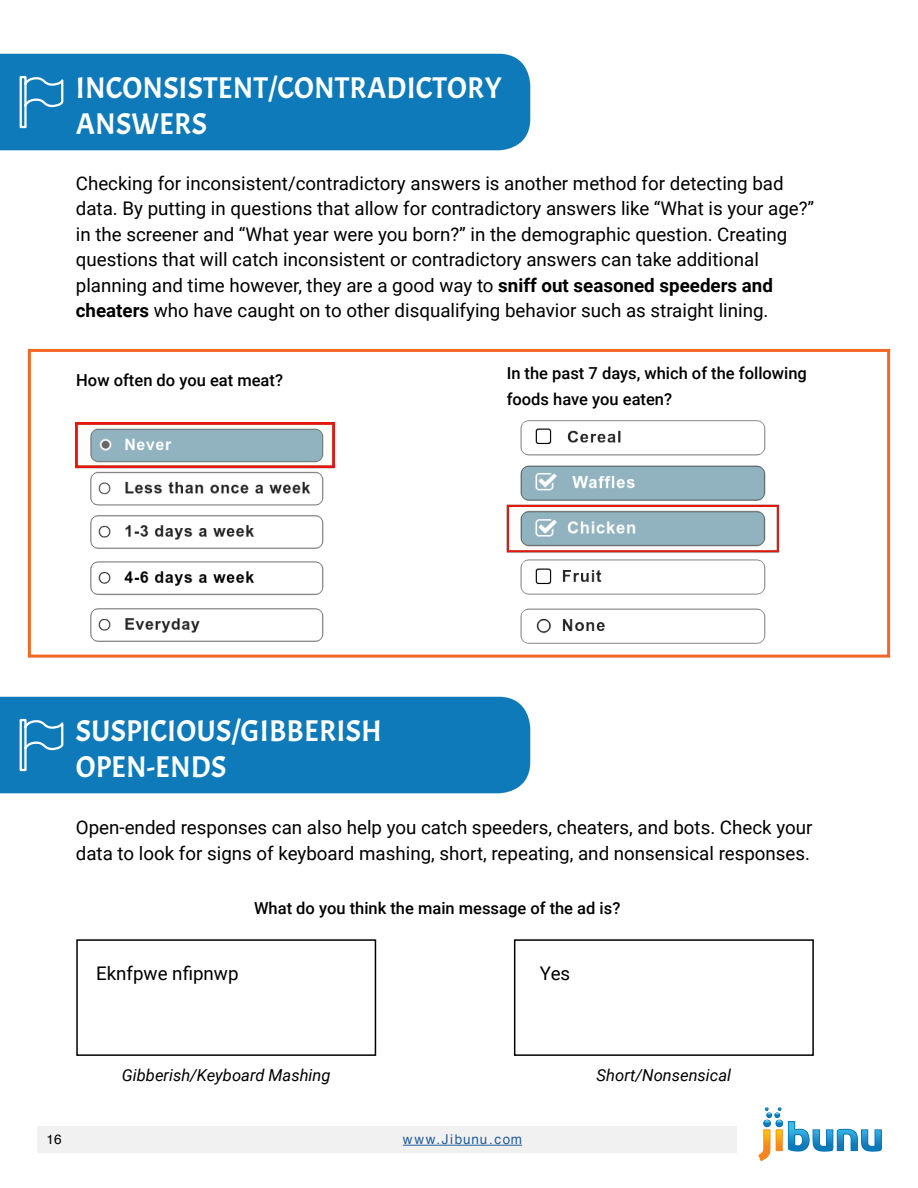
<style>
.page{position:relative;width:918px;height:1188px;background:#fff}
.page>*{position:absolute;margin:0;border:0;box-sizing:border-box;transform-origin:0 0}
.t1{font:30px/36px "Acme";letter-spacing:.005em;color:#fff}
.t2{font:18.75px/25.5px "Roboto";color:#000}
.t3{font:500 16.5px/25.5px "Roboto";color:#000}
.t4{font:italic 16.5px "Roboto";color:#000}
.t5{font:13.5px "Helvetica";letter-spacing:.12em;color:#215e9e}
.t6{font:13.5px "Helvetica";color:#000}
.s1{font-weight:700}
</style>
<div class="page">
<div style="left:37px;top:1126px;width:700px;height:26px;background:#efefef"></div>
<img style="left:759px;top:1107px;width:122px;height:54px">
<hr style="left:403px;top:1145px;width:119px;height:1px;background:#215e9e">
<div style="left:0;top:54px;width:530px;height:96px;background:#0e7ab9"></div>
<div style="left:0;top:697px;width:530px;height:96px;background:#0e7ab9"></div>
<div style="left:76px;top:939px;width:300px;height:117px;border:2px solid #000"></div>
<div style="left:514px;top:939px;width:300px;height:117px;border:2px solid #000"></div>
<img style="left:76px;top:423px;width:259px;height:219px">
<img style="left:507px;top:421px;width:272px;height:223px">
<div style="left:28px;top:349px;width:862px;height:309px;border:3px solid #f26724"></div>
<svg style="left:18px;top:72px;width:47px;height:57px;background:#3891c5"></svg>
<svg style="left:18px;top:715px;width:47px;height:57px;background:#3891c5"></svg>
<p class="t1" style="left:76px;top:71px;width:428px">INCONSISTENT/CONTRADICTORY<br>ANSWERS</p>
<p class="t2" style="left:76px;top:170px;width:740px">Checking for inconsistent/contradictory answers is another method for detecting bad data. By putting in questions that allow for contradictory answers like “What is your age?” in the screener and “What year were you born?” in the demographic question. Creating questions that will catch inconsistent or contradictory answers can take additional planning and time however, they are a good way to <span class="s1">sniff out seasoned speeders and cheaters</span> who have caught on to other disqualifying behavior such as straight lining.</p>
<p class="t3" style="left:76px;top:366px;width:208px">How often do you eat meat?</p>
<p class="t3" style="left:507px;top:360px;width:302px">In the past 7 days, which of the following foods have you eaten?</p>
<p class="t1" style="left:76px;top:714px;width:307px">SUSPICIOUS/GIBBERISH<br>OPEN-ENDS</p>
<p class="t2" style="left:76px;top:814px;width:738px">Open-ended responses can also help you catch speeders, cheaters, and bots. Check your data to look for signs of keyboard mashing, short, repeating, and nonsensical responses.</p>
<p class="t3" style="left:254px;top:895px;width:368px">What do you think the main message of the ad is?</p>
<p class="t2" style="left:96px;top:959px;width:144px">Eknfpwe nfipnwp</p>
<p class="t2" style="left:540px;top:959px;width:32px">Yes</p>
<p class="t4" style="left:122px;top:1064px;width:210px">Gibberish/Keyboard Mashing</p>
<p class="t4" style="left:597px;top:1064px;width:136px">Short/Nonsensical</p>
<p class="t6" style="left:47px;top:1129px;width:17px">16</p>
<p class="t5" style="left:403px;top:1129px;width:121px">www.Jibunu.com</p>
</div>
